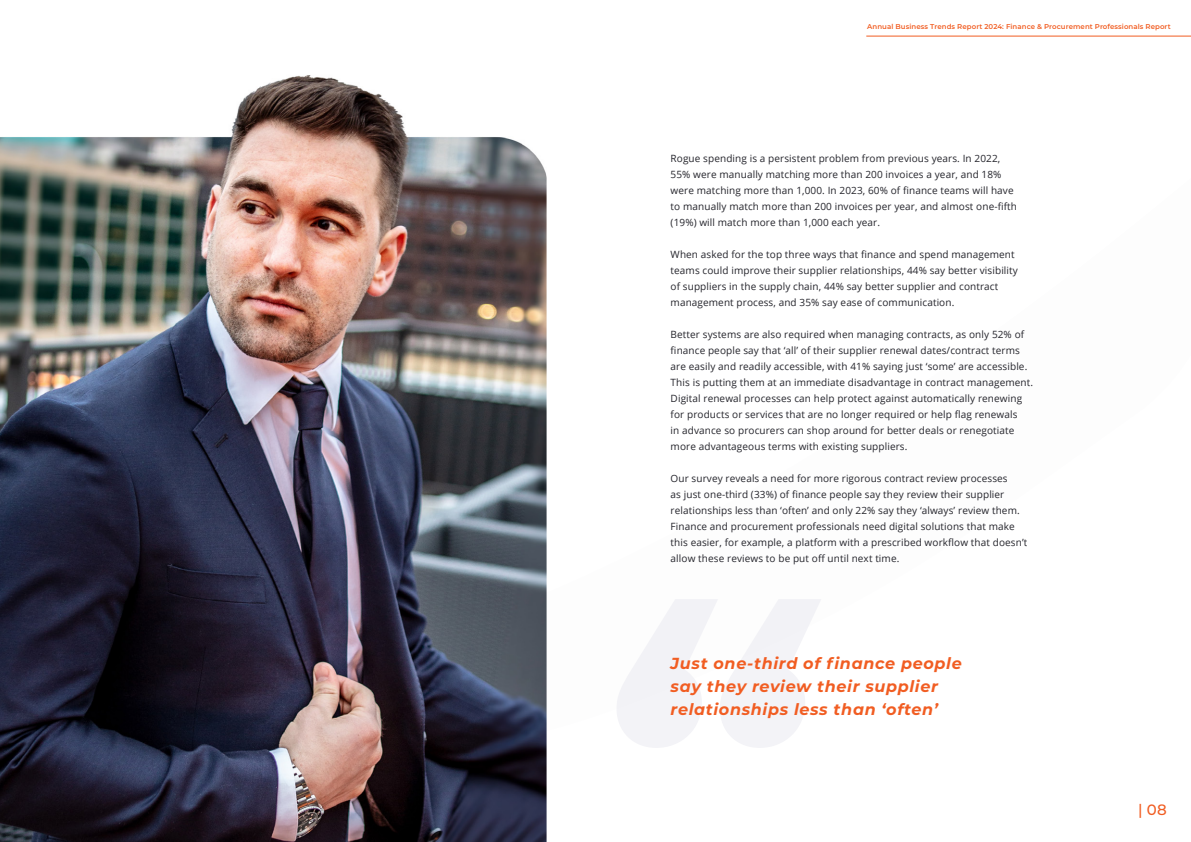
<style>
.page{position:relative;width:1191px;height:842px;background:#fff}
.page>*{position:absolute;margin:0;border:0;box-sizing:border-box;transform-origin:0 0}
.H6_-_Overline{font:italic 700 16px/23px "Montserrat";letter-spacing:.04em;color:#f15d22}
.H4a_Sub-heading_bold{font:500 15px "Montserrat";color:#f15d22}
.B1_body_copy{font:10px/16px "Open Sans";letter-spacing:.01em;color:#25252c}
.t1{font:600 7px "Montserrat";letter-spacing:.01em;color:#f15d22}
</style>
<div class="page">
<svg style="left:617px;top:599px;width:204px;height:149px"></svg>
<img style="left:0;top:75px;width:546px;height:767px">
<hr style="left:866px;top:36px;width:325px;height:1px;background:#f15d22">
<p class="t1" style="left:867px;top:22px;width:305px">Annual Business Trends Report 2024: Finance &amp; Procurement Professionals Report</p>
<p class="B1_body_copy" style="left:670px;top:150px;width:348px">Rogue spending is a persistent problem from previous years. In 2022, 55% were manually matching more than 200 invoices a year, and 18% were matching more than 1,000. In 2023, 60% of finance teams will have to manually match more than 200 invoices per year, and almost one-fifth (19%) will match more than 1,000 each year.</p>
<p class="B1_body_copy" style="left:670px;top:246px;width:349px">When asked for the top three ways that finance and spend management teams could improve their supplier relationships, 44% say better visibility of suppliers in the supply chain, 44% say better supplier and contract management process, and 35% say ease of communication.</p>
<p class="B1_body_copy" style="left:670px;top:326px;width:364px">Better systems are also required when managing contracts, as only 52% of finance people say that ‘all’ of their supplier renewal dates/contract terms are easily and readily accessible, with 41% saying just ‘some’ are accessible.<br>This is putting them at an immediate disadvantage in contract management.<br>Digital renewal processes can help protect against automatically renewing for products or services that are no longer required or help flag renewals<br>in advance so procurers can shop around for better deals or renegotiate more advantageous terms with existing suppliers.</p>
<p class="B1_body_copy" style="left:670px;top:470px;width:358px">Our survey reveals a need for more rigorous contract review processes<br>as just one-third (33%) of finance people say they review their supplier relationships less than ‘often’ and only 22% say they ‘always’ review them.<br>Finance and procurement professionals need digital solutions that make this easier, for example, a platform with a prescribed workflow that doesn’t allow these reviews to be put off until next time.</p>
<p class="H6_-_Overline" style="left:670px;top:651px;width:292px">Just one-third of finance people say they review their supplier relationships less than ‘often’</p>
<p class="H4a_Sub-heading_bold" style="left:1138px;top:799px;width:30px">| 08</p>
</div>
